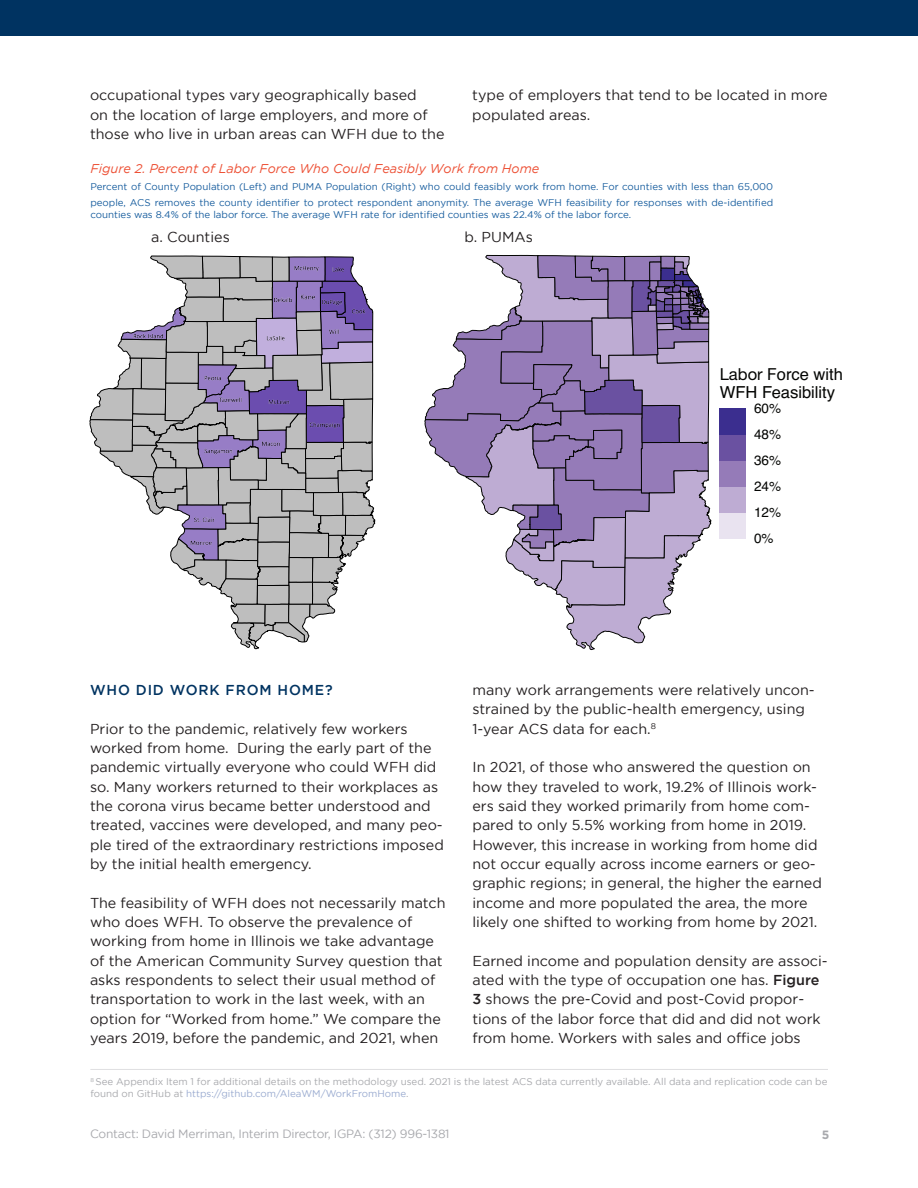
<style>
.page{position:relative;width:918px;height:1188px;background:#fff}
.page>*{position:absolute;margin:0;border:0;box-sizing:border-box;transform-origin:0 0}
.t1{font:16.5px/17.9px "Helvetica";color:#040503}
.t2{font:14.4px/19.4px "Gotham";color:#231f20}
.t3{font:500 14.4px "Gotham";letter-spacing:.06em;color:#003361}
.t4{font:13.5px "Helvetica";color:#040503}
.t5{font:italic 12.75px "Gotham";color:#ed5136}
.t6{font:12px "Gotham";letter-spacing:-.02em;color:#a8a9ad}
.t7{font:700 12px "Gotham";color:#a8a9ad}
.t8{font:9.75px/16.5px "Gotham";color:#175d9e}
.t9{font:9.75px/11.7px "Gotham";color:#a8a9ad}
.s1{font-family:"Helvetica Neue"}
.s2{font-weight:500}
.s3{color:#9aabd0}
</style>
<div class="page">
<div style="left:0;top:0;width:918px;height:36px;background:#003361"></div>
<hr style="left:90px;top:1069px;width:738px;height:1px;background:#a8a9ad">
<svg style="left:424px;top:254px;width:288px;height:396px"></svg>
<div style="left:720px;top:512px;width:26px;height:26px;background:#e9e3f0"></div>
<div style="left:720px;top:486px;width:26px;height:26px;background:#beacd3"></div>
<div style="left:720px;top:460px;width:26px;height:26px;background:#957bb8"></div>
<div style="left:720px;top:434px;width:26px;height:26px;background:#6a51a1"></div>
<div style="left:720px;top:408px;width:26px;height:26px;background:#3b2e8f"></div>
<img style="left:89px;top:255px;width:287px;height:395px">
<p class="t2" style="left:90px;top:85px;width:356px">occupational types vary geographically based<br>on the location of large employers, and more of those who live in urban areas can WFH due to the</p>
<p class="t2" style="left:472px;top:85px;width:357px">type of employers that tend to be located in more populated areas.</p>
<p class="t5" style="left:90px;top:162px;width:450px">Figure 2. Percent of Labor Force Who Could Feasibly Work from Home</p>
<p class="t8" style="left:90px;top:178px;width:684px">Percent of County Population (Left) and PUMA Population (Right) who could feasibly work from home. For counties with less than 65,000 people, ACS removes the county identifier to protect respondent anonymity. The average WFH feasibility for responses with de-identified</p>
<p class="t8" style="left:90px;top:206px;width:542px">counties was 8.4% of the labor force. The average WFH rate for identified counties was 22.4% of the labor force.</p>
<p class="t2" style="left:151px;top:227px;width:80px">a. Counties</p>
<p class="t2" style="left:464px;top:227px;width:70px">b. PUMAs</p>
<p class="t1" style="left:720px;top:366px;width:125px"><span class="s1">Labor F</span>orce with<br>WFH Feasibility</p>
<p class="t1" style="left:734px;top:366px;width:125px"><span class="s1">Labor F</span>orce with<br>WFH Feas bility</p>
<p class="t4" style="left:754px;top:398px;width:29px">60%</p>
<p class="t4" style="left:768px;top:398px;width:29px">60%</p>
<p class="t4" style="left:754px;top:424px;width:29px">48%</p>
<p class="t4" style="left:768px;top:424px;width:29px">48%</p>
<p class="t4" style="left:754px;top:450px;width:29px">36%</p>
<p class="t4" style="left:768px;top:450px;width:29px">36%</p>
<p class="t4" style="left:754px;top:476px;width:29px">24%</p>
<p class="t4" style="left:768px;top:476px;width:29px">24%</p>
<p class="t4" style="left:754px;top:502px;width:29px">12%</p>
<p class="t4" style="left:768px;top:502px;width:29px">12%</p>
<p class="t4" style="left:754px;top:528px;width:21px">0%</p>
<p class="t4" style="left:768px;top:528px;width:21px">0%</p>
<p class="t3" style="left:90px;top:682px;width:244px">WHO DID WORK FROM HOME?</p>
<p class="t2" style="left:90px;top:719px;width:355px">Prior to the pandemic, relatively few workers worked from home. During the early part of the pandemic virtually everyone who could WFH did so. Many workers returned to their workplaces as the corona virus became better understood and treated, vaccines were developed, and many peo&shy;ple tired of the extraordinary restrictions imposed by the initial health emergency.</p>
<p class="t2" style="left:90px;top:893px;width:357px">The feasibility of WFH does not necessarily match who does WFH. To observe the prevalence of working from home in Illinois we take advantage of the American Community Survey question that asks respondents to select their usual method of transportation to work in the last week, with an option for “Worked from home.” We compare the years 2019, before the pandemic, and 2021, when</p>
<p class="t2" style="left:472px;top:680px;width:344px">many work arrangements were relatively uncon&shy;strained by the public-health emergency, using<br>1-year ACS data for each.<sup>8</sup></p>
<p class="t2" style="left:472px;top:757px;width:351px">In 2021, of those who answered the question on how they traveled to work, 19.2% of Illinois work&shy;ers said they worked primarily from home com&shy;pared to only 5.5% working from home in 2019.<br>However, this increase in working from home did not occur equally across income earners or geo&shy;graphic regions; in general, the higher the earned income and more populated the area, the more likely one shifted to working from home by 2021.</p>
<p class="t2" style="left:472px;top:951px;width:357px">Earned income and population density are associ&shy;ated with the type of occupation one has. <span class="s2">Figure 3</span> shows the pre-Covid and post-Covid propor&shy;tions of the labor force that did and did not work from home. Workers with sales and office jobs</p>
<p class="t9" style="left:90px;top:1076px;width:739px"><sup>8</sup> See Appendix Item 1 for additional details on the methodology used. 2021 is the latest ACS data currently available. All data and replication code can be found on GitHub at <span class="s3">https://github.com/AleaWM/WorkFromHome</span>.</p>
<p class="t6" style="left:90px;top:1127px;width:361px">Contact: David Merriman, Interim Director, IGPA: (312) 996-1381</p>
<p class="t7" style="left:822px;top:1128px;width:9px">5</p>
</div>
